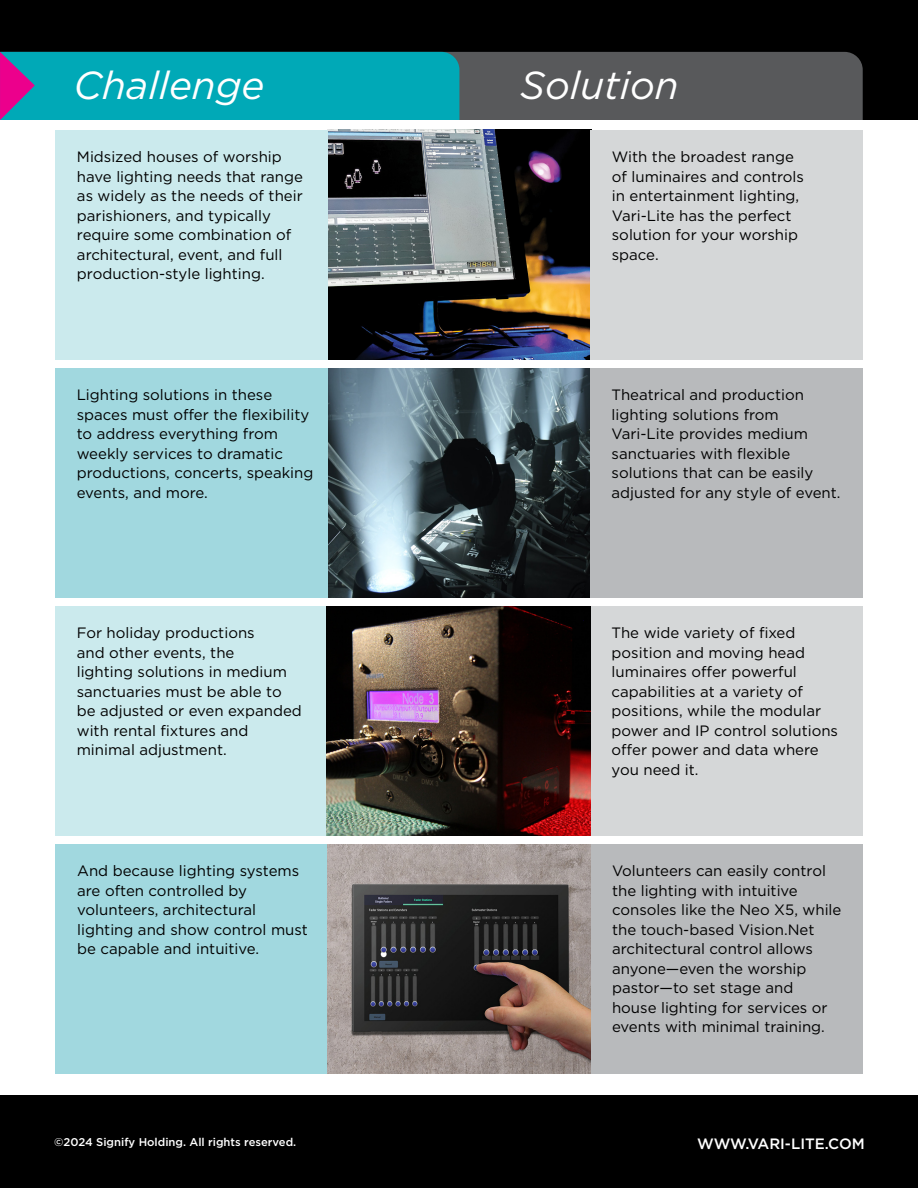
<style>
.page{position:relative;width:918px;height:1188px;background:#fff}
.page>*{position:absolute;margin:0;border:0;box-sizing:border-box;transform-origin:0 0}
.t1{font:italic 39px "Gotham";color:#fff}
.t2{font:15px/19.5px "Gotham";color:#000}
.t3{font:500 15px "Gotham";color:#fff}
.t4{font:500 11.25px "Gotham";color:#fff}
</style>
<div class="page">
<div style="left:0;top:0;width:918px;height:120px;background:#000"></div>
<div style="left:459px;top:52px;width:404px;height:68px;background:#58595b"></div>
<div style="left:0;top:52px;width:459px;height:68px;background:#00a9b7"></div>
<img style="left:328px;top:130px;width:263px;height:230px">
<img style="left:328px;top:368px;width:263px;height:230px">
<div style="left:0;top:1096px;width:918px;height:92px;background:#000"></div>
<div style="left:56px;top:130px;width:272px;height:230px;background:#cbeaed"></div>
<div style="left:56px;top:368px;width:272px;height:230px;background:#a1d8df"></div>
<div style="left:55px;top:606px;width:272px;height:230px;background:#cbeaed"></div>
<div style="left:55px;top:844px;width:272px;height:230px;background:#a1d8df"></div>
<div style="left:591px;top:130px;width:272px;height:230px;background:#d5d7d8"></div>
<div style="left:591px;top:368px;width:272px;height:230px;background:#b8babc"></div>
<div style="left:590px;top:606px;width:272px;height:230px;background:#d5d7d8"></div>
<div style="left:590px;top:844px;width:272px;height:230px;background:#b8babc"></div>
<img style="left:327px;top:844px;width:264px;height:230px">
<img style="left:327px;top:606px;width:263px;height:230px">
<h1 class="t1" style="left:73px;top:60px;width:193px">Challenge</h1>
<h1 class="t1" style="left:520px;top:60px;width:160px">Solution</h1>
<p class="t2" style="left:77px;top:147px;width:228px">Midsized houses of worship have lighting needs that range as widely as the needs of their parishioners, and typically require some combination of architectural, event, and full production-style lighting.</p>
<p class="t2" style="left:612px;top:147px;width:194px">With the broadest range of luminaires and controls in entertainment lighting,<br>Vari-Lite has the perfect solution for your worship space.</p>
<p class="t2" style="left:77px;top:385px;width:238px">Lighting solutions in these spaces must offer the flexibility to address everything from weekly services to dramatic productions, concerts, speaking events, and more.</p>
<p class="t2" style="left:612px;top:385px;width:230px">Theatrical and production lighting solutions from<br>Vari-Lite provides medium sanctuaries with flexible solutions that can be easily adjusted for any style of event.</p>
<p class="t2" style="left:77px;top:623px;width:227px">For holiday productions<br>and other events, the<br>lighting solutions in medium sanctuaries must be able to be adjusted or even expanded with rental fixtures and minimal adjustment.</p>
<p class="t2" style="left:612px;top:623px;width:228px">The wide variety of fixed position and moving head luminaires offer powerful capabilities at a variety of positions, while the modular power and IP control solutions offer power and data where you need it.</p>
<p class="t2" style="left:77px;top:861px;width:232px">And because lighting systems are often controlled by volunteers, architectural lighting and show control must be capable and intuitive.</p>
<p class="t2" style="left:612px;top:861px;width:231px">Volunteers can easily control the lighting with intuitive consoles like the Neo X5, while the touch-based Vision.Net architectural control allows anyone—even the worship pastor—to set stage and house lighting for services or events with minimal training.</p>
<p class="t4" style="left:54px;top:1134px;width:244px">©2024 Signify Holding. All rights reserved.</p>
<p class="t3" style="left:697px;top:1134px;width:169px">WWW.VARI-LITE.COM</p>
</div>
